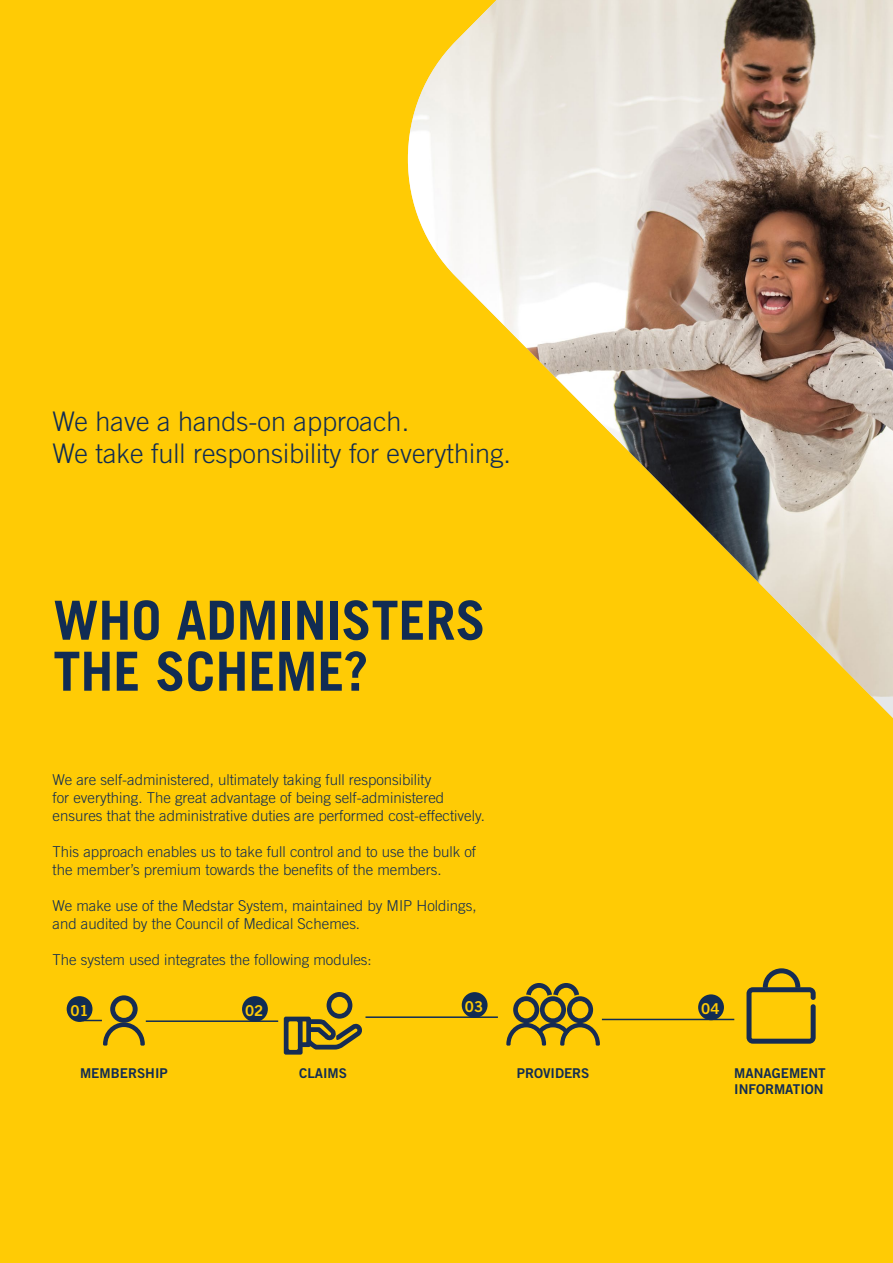
<style>
.page{position:relative;width:893px;height:1263px;background:#ffcb05}
.page>*{position:absolute;margin:0;border:0;box-sizing:border-box;transform-origin:0 0}
.t1{font:700 54px/51px "Trade Gothic LT Std";color:#112c53}
.t2{font:300 27px/32.4px "Trade Gothic LT Std";color:#112c53}
.t3{font:300 15px/18px "Trade Gothic LT Std";color:#112c53}
.t4{font:15px "Trade Gothic LT Std Bd 2";color:#ffcb05}
.t5{font:13.5px/16.2px "Trade Gothic LT Std Bd 2";color:#112c53}
</style>
<div class="page">
<hr style="left:146px;top:1020px;width:132px;height:2px;background:#112c53">
<hr style="left:365px;top:1016px;width:133px;height:2px;background:#112c53">
<hr style="left:602px;top:1019px;width:132px;height:1px;background:#112c53">
<div style="left:408px;top:697px;width:485px;height:248px;background:#ffcb05"></div>
<img style="left:408px;top:0;width:485px;height:697px">
<div style="left:0;top:820px;width:193px;height:443px;background:#ffcb05"></div>
<div style="left:67px;top:996px;width:25px;height:26px;background:#112c53;border-radius:50%"></div>
<div style="left:242px;top:996px;width:26px;height:26px;background:#112c53;border-radius:50%"></div>
<div style="left:462px;top:992px;width:26px;height:26px;background:#112c53;border-radius:50%"></div>
<div style="left:698px;top:994px;width:26px;height:26px;background:#112c53;border-radius:50%"></div>
<svg style="left:83px;top:995px;width:62px;height:50px;background:#c0a019"></svg>
<svg style="left:284px;top:992px;width:79px;height:62px;background:#b3971e"></svg>
<svg style="left:506px;top:983px;width:94px;height:62px;background:#b2961e"></svg>
<svg style="left:746px;top:968px;width:70px;height:76px;background:#c3a218"></svg>
<h2 class="t2" style="left:53px;top:405px;width:460px">We have a hands-on approach.<br>We take full responsibility for everything.</h2>
<h1 class="t1" style="left:53px;top:594px;width:434px">WHO ADMINISTERS<br>THE SCHEME?</h1>
<p class="t3" style="left:53px;top:770px;width:434px">We are self-administered, ultimately taking full responsibility<br>for everything. The great advantage of being self-administered ensures that the administrative duties are performed cost-effectively.</p>
<p class="t3" style="left:53px;top:842px;width:425px">This approach enables us to take full control and to use the bulk of the member’s premium towards the benefits of the members.</p>
<p class="t3" style="left:53px;top:896px;width:425px">We make use of the Medstar System, maintained by MIP Holdings, and audited by the Council of Medical Schemes.</p>
<p class="t3" style="left:53px;top:950px;width:321px">The system used integrates the following modules:</p>
<p class="t4" style="left:70px;top:1001px;width:20px">01</p>
<p class="t4" style="left:245px;top:1001px;width:20px">02</p>
<p class="t4" style="left:465px;top:997px;width:20px">03</p>
<p class="t4" style="left:701px;top:999px;width:20px">04</p>
<p class="t5" style="left:80px;top:1065px;width:89px">MEMBERSHIP</p>
<p class="t5" style="left:299px;top:1065px;width:49px">CLAIMS</p>
<p class="t5" style="left:517px;top:1065px;width:74px">PROVIDERS</p>
<p class="t5" style="left:734px;top:1064px;width:93px">MANAGEMENT<br>INFORMATION</p>
</div>
